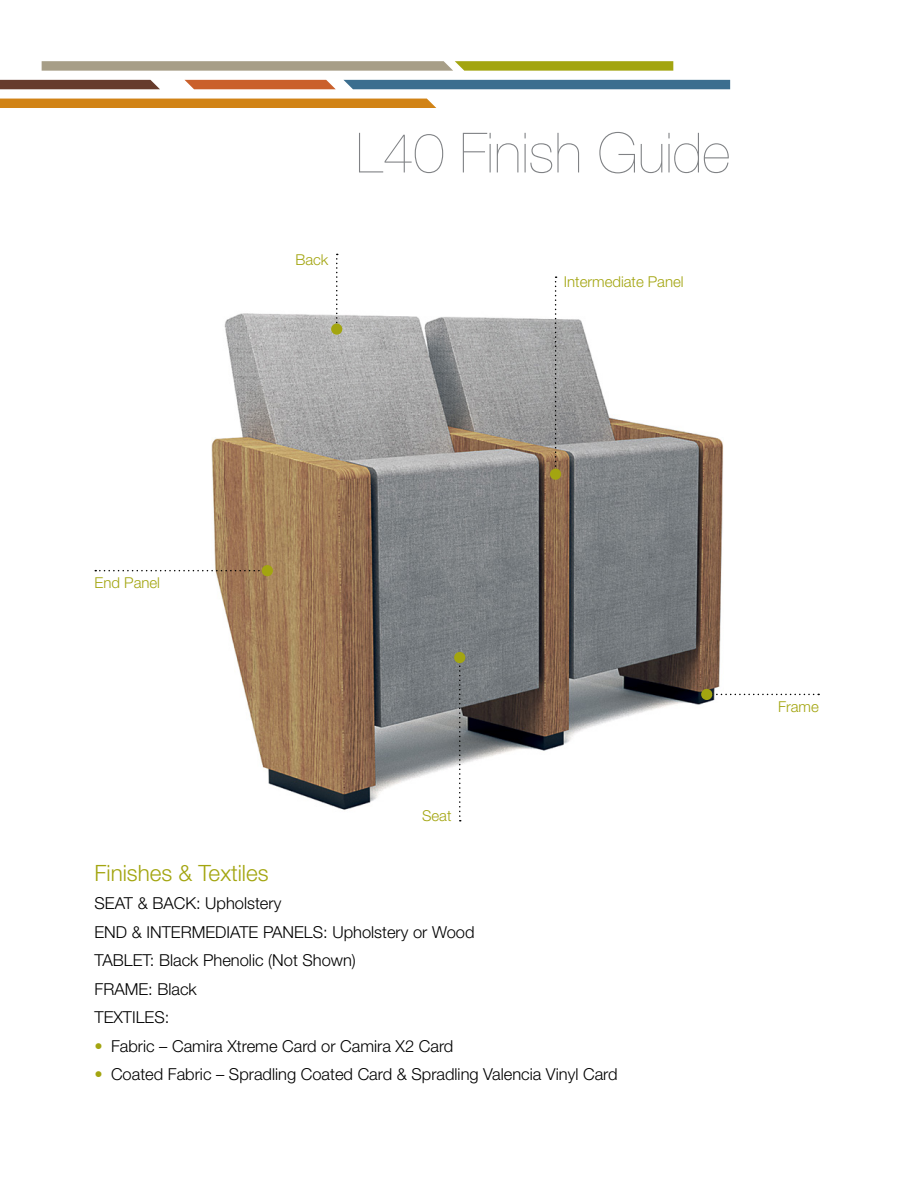
<style>
.page{position:relative;width:918px;height:1188px;background:#fff}
.page>*{position:absolute;margin:0;border:0;box-sizing:border-box;transform-origin:0 0}
.t1{font:200 55.5px "Helvetica Neue LT Std";color:#808285}
.t2{font:300 22.5px "Helvetica Neue LT Std";color:#a3a510}
.t3{font:300 16.5px/28.5px "Helvetica Neue LT Std";color:#000}
.t4{font:300 15px "Helvetica Neue LT Std";color:#a3a510}
.s1{color:#a3a510}
</style>
<div class="page">
<div style="left:0;top:99px;width:436px;height:9px;background:#d18316"></div>
<svg style="left:0;top:80px;width:160px;height:9px"></svg>
<svg style="left:185px;top:80px;width:151px;height:9px"></svg>
<div style="left:343px;top:80px;width:387px;height:9px;background:#3b6e8f"></div>
<svg style="left:42px;top:61px;width:631px;height:10px"></svg>
<img style="left:192px;top:295px;width:553px;height:527px">
<svg style="left:555px;top:276px;width:2px;height:193px"></svg>
<svg style="left:336px;top:254px;width:2px;height:70px"></svg>
<div style="left:550px;top:469px;width:11px;height:11px;background:#a3a510;border-radius:50%"></div>
<div style="left:331px;top:324px;width:11px;height:11px;background:#a3a510;border-radius:50%"></div>
<svg style="left:95px;top:570px;width:167px;height:1px"></svg>
<svg style="left:712px;top:694px;width:107px;height:1px"></svg>
<div style="left:262px;top:565px;width:11px;height:11px;background:#a3a510;border-radius:50%"></div>
<div style="left:701px;top:689px;width:11px;height:11px;background:#a3a510;border-radius:50%"></div>
<svg style="left:459px;top:663px;width:2px;height:158px"></svg>
<div style="left:454px;top:652px;width:11px;height:11px;background:#a3a510;border-radius:50%"></div>
<h1 class="t1" style="left:356px;top:121px;width:376px">L40 Finish Guide</h1>
<p class="t4" style="left:295px;top:250px;width:35px">Back</p>
<p class="t4" style="left:564px;top:273px;width:121px">Intermediate Panel</p>
<p class="t4" style="left:94px;top:574px;width:67px">End Panel</p>
<p class="t4" style="left:422px;top:807px;width:31px">Seat</p>
<h2 class="t2" style="left:94px;top:859px;width:176px">Finishes &amp; Textiles</h2>
<p class="t3" style="left:94px;top:889px;width:382px">Seat &amp; Back: Upholstery<br>End &amp; Intermediate Panels: Upholstery or Wood tablet: Black Phenolic (Not Shown)<br>Frame: Black<br>Texti les:</p>
<p class="t3" style="left:94px;top:1031px;width:360px"><span class="s1">•</span> Fabric – Camira Xtreme Card or Camira X2 Card</p>
<p class="t3" style="left:94px;top:1060px;width:525px"><span class="s1">•</span> Coated Fabric – Spradling Coated Card &amp; Spradling Valencia Vinyl Card</p>
<p class="t4" style="left:778px;top:697px;width:42px">Frame</p>
</div>
